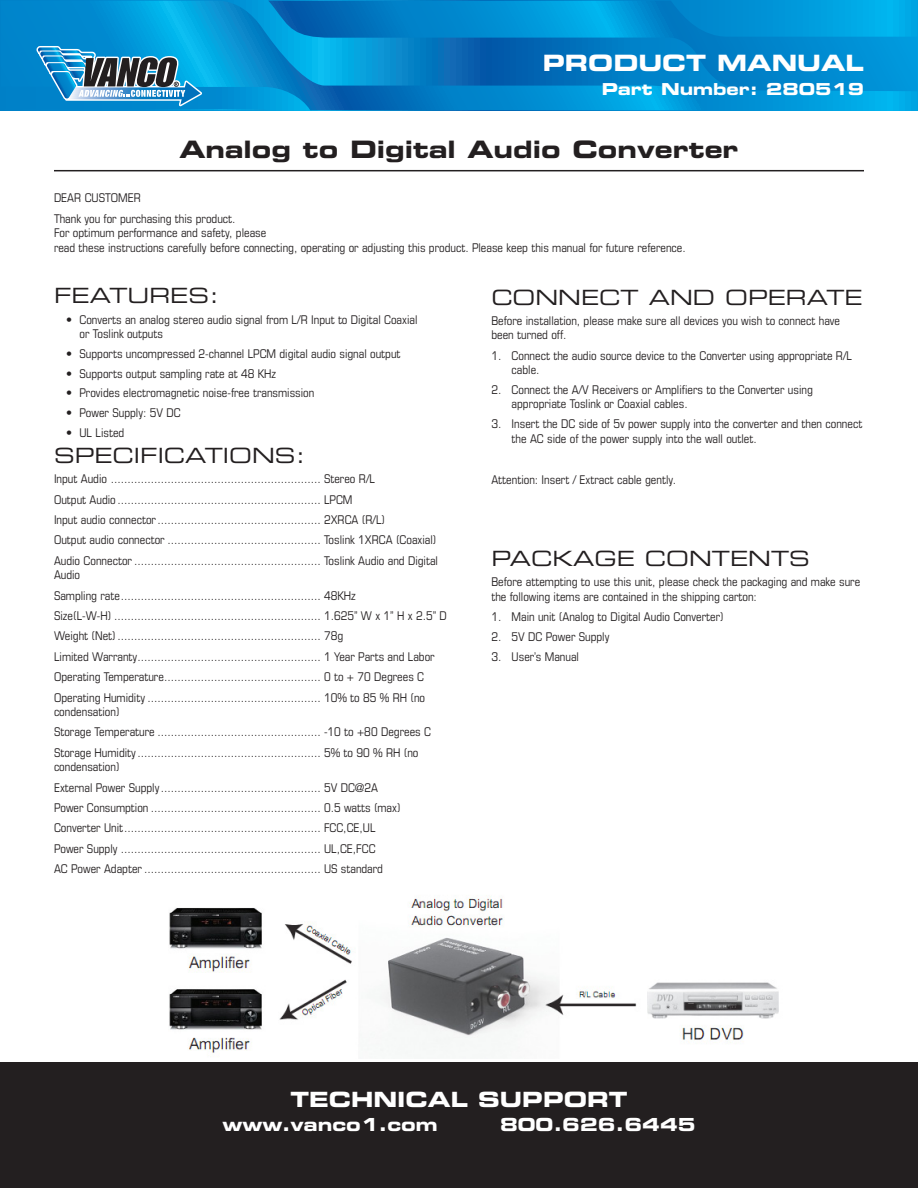
<style>
.page{position:relative;width:918px;height:1188px;background:#fff}
.page>*{position:absolute;margin:0;border:0;box-sizing:border-box;transform-origin:0 0}
.Headers2{font:24px "Eurostile LT Std Bold Ex 2";color:#231f20}
.t1{font:22.5px "Eurostile LT Std Bold Ex 2";color:#fff}
.ManualHeaders{font:21px "Eurostile LT Std Ex 2";color:#231f20}
.t2{font:21px "Eurostile LT Std Bold Ex 2";color:#fff}
.t3{font:18px "Eurostile LT Std Bold Ex 2";color:#fff}
.t4{font:16.5px "Eurostile LT Std Bold Ex 2";color:#fff}
.Specifications{font:condensed 12px/14.4px "Eurostile LT Std";color:#231f20}
.ManualNumberedList{font:condensed 12px/14.4px "Eurostile LT Std";color:#231f20}
.FeaturesBullets{font:condensed 12px/14.4px "Eurostile LT Std";color:#231f20}
</style>
<div class="page">
<svg style="left:706px;top:91px;width:211px;height:19px;background:#009ede"></svg>
<svg style="left:267px;top:1px;width:439px;height:109px;background:#0188cd"></svg>
<svg style="left:268px;top:1px;width:649px;height:90px;background:#0188cd"></svg>
<svg style="left:1px;top:1px;width:266px;height:110px;background:#1691ca"></svg>
<div style="left:0;top:1062px;width:918px;height:126px;background:#231f20"></div>
<img style="left:169px;top:895px;width:610px;height:162px">
<hr style="left:54px;top:170px;width:810px;height:1px;background:#231f20">
<p class="t1" style="left:543px;top:47px;width:323px">PRODUCT MANUAL</p>
<p class="t4" style="left:602px;top:77px;width:264px">Part Number: 280519</p>
<p class="Headers2" style="left:179px;top:133px;width:561px">Analog to Digital Audio Converter</p>
<p class="Specifications" style="left:54px;top:191px;width:88px">DEAR CUSTOMER</p>
<p class="Specifications" style="left:54px;top:211px;width:633px">Thank you for purchasing this product.<br>For optimum performance and safety, please<br>read these instructions carefully before connecting, operating or adjusting this product. Please keep this manual for future reference.</p>
<p class="ManualHeaders" style="left:54px;top:281px;width:167px">FEATURES:</p>
<p class="FeaturesBullets" style="left:80px;top:312px;width:340px;text-indent:-14px">• Converts an analog stereo audio signal from L/R Input to Digital Coaxial or Toslink outputs</p>
<p class="FeaturesBullets" style="left:66px;top:346px;width:336px">• Supports uncompressed 2-channel LPCM digital audio signal output</p>
<p class="FeaturesBullets" style="left:66px;top:366px;width:212px">• Supports output sampling rate at 48 KHz</p>
<p class="FeaturesBullets" style="left:66px;top:386px;width:250px">• Provides electromagnetic noise-free transmission</p>
<p class="FeaturesBullets" style="left:66px;top:405px;width:116px">• Power Supply: 5V DC</p>
<p class="FeaturesBullets" style="left:66px;top:425px;width:60px">• UL Listed</p>
<p class="ManualHeaders" style="left:54px;top:441px;width:253px">SPECIFICATIONS:</p>
<p class="Specifications" style="left:54px;top:471px;width:323px">Input Audio ............................................................... Stereo R/L</p>
<p class="Specifications" style="left:54px;top:492px;width:300px">Output Audio ............................................................. LPCM</p>
<p class="Specifications" style="left:54px;top:512px;width:333px">Input audio connector................................................. 2XRCA (R/L)</p>
<p class="Specifications" style="left:54px;top:533px;width:384px">Output audio connector .............................................. Toslink 1XRCA (Coaxial)</p>
<p class="Specifications" style="left:54px;top:553px;width:386px">Audio Connector ........................................................ Toslink Audio and Digital<br>Audio</p>
<p class="Specifications" style="left:54px;top:588px;width:303px">Sampling rate............................................................ 48KHz</p>
<p class="Specifications" style="left:54px;top:608px;width:394px">Size(L-W-H) .............................................................. 1.625” W x 1” H x 2.5” D</p>
<p class="Specifications" style="left:54px;top:629px;width:291px">Weight (Net)............................................................. 78g</p>
<p class="Specifications" style="left:54px;top:649px;width:382px">Limited Warranty....................................................... 1 Year Parts and Labor</p>
<p class="Specifications" style="left:54px;top:669px;width:372px">Operating Temperature............................................... 0 to + 70 Degrees C</p>
<p class="Specifications" style="left:54px;top:690px;width:373px">Operating Humidity .................................................... 10% to 85 % RH (no condensation)</p>
<p class="Specifications" style="left:54px;top:725px;width:379px">Storage Temperature ................................................. -10 to +80 Degrees C</p>
<p class="Specifications" style="left:54px;top:745px;width:366px">Storage Humidity....................................................... 5% to 90 % RH (no condensation)</p>
<p class="Specifications" style="left:54px;top:780px;width:326px">External Power Supply................................................ 5V DC@2A</p>
<p class="Specifications" style="left:54px;top:800px;width:348px">Power Consumption ................................................... 0.5 watts (max)</p>
<p class="Specifications" style="left:54px;top:821px;width:323px">Converter Unit........................................................... FCC,CE,UL</p>
<p class="Specifications" style="left:54px;top:841px;width:323px">Power Supply ............................................................ UL,CE,FCC</p>
<p class="Specifications" style="left:54px;top:861px;width:331px">AC Power Adapter ..................................................... US standard</p>
<p class="ManualHeaders" style="left:491px;top:283px;width:373px">CONNECT AND OPERATE</p>
<p class="Specifications" style="left:491px;top:313px;width:350px">Before installation, please make sure all devices you wish to connect have been turned off.</p>
<p class="ManualNumberedList" style="left:512px;top:348px;width:342px;text-indent:-20px">1. Connect the audio source device to the Converter using appropriate R/L cable.</p>
<p class="ManualNumberedList" style="left:512px;top:382px;width:303px;text-indent:-20px">2. Connect the A/V Receivers or Amplifiers to the Converter using appropriate Toslink or Coaxial cables.</p>
<p class="ManualNumberedList" style="left:512px;top:417px;width:352px;text-indent:-20px">3. Insert the DC side of 5v power supply into the converter and then connect the AC side of the power supply into the wall outlet.</p>
<p class="Specifications" style="left:491px;top:472px;width:186px">Attention: Insert / Extract cable gently.</p>
<p class="ManualHeaders" style="left:491px;top:544px;width:320px">PACKAGE CONTENTS</p>
<p class="Specifications" style="left:491px;top:575px;width:370px">Before attempting to use this unit, please check the packaging and make sure the following items are contained in the shipping carton:</p>
<p class="ManualNumberedList" style="left:491px;top:609px;width:234px">1. Main unit (Analog to Digital Audio Converter)</p>
<p class="ManualNumberedList" style="left:491px;top:629px;width:120px">2. 5V DC Power Supply</p>
<p class="ManualNumberedList" style="left:491px;top:649px;width:89px">3. User’s Manual</p>
<p class="t2" style="left:290px;top:1084px;width:339px">TECHNICAL SUPPORT</p>
<p class="t3" style="left:222px;top:1111px;width:217px">www.vanco1.com</p>
<p class="t3" style="left:500px;top:1111px;width:197px">800.626.6445</p>
</div>
